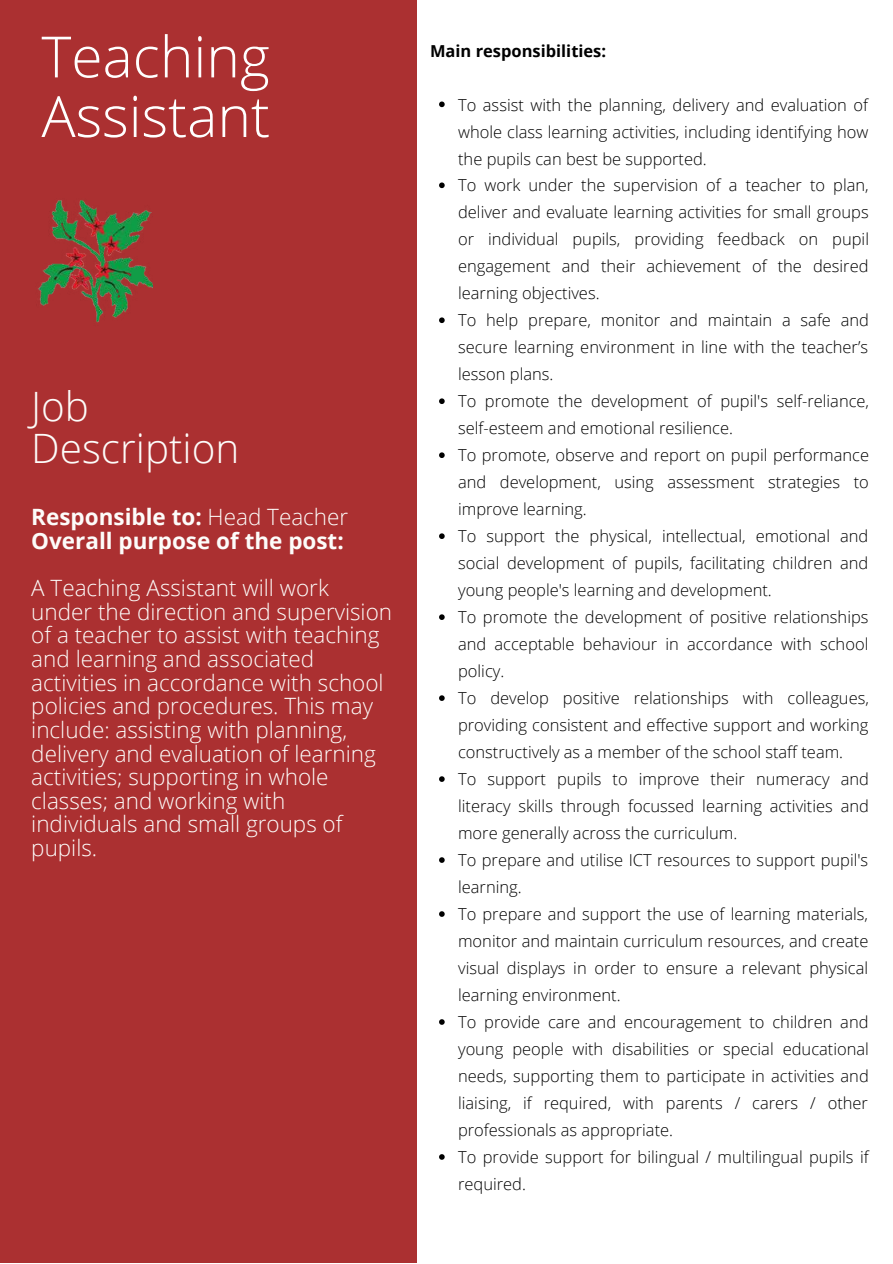
<style>
.page{position:relative;width:893px;height:1264px;background:#fff}
.page>*{position:absolute;margin:0;border:0;box-sizing:border-box;transform-origin:0 0}
.t1{font:300 57px/59.6px "Open Sans";color:#fff}
.t2{font:300 40.5px/42.8px "Open Sans";color:#fdfcfa}
.t3{font:300 22.5px/23.5px "Open Sans";color:#fdfcfa}
.t4{font:700 22.5px/23.5px "Open Sans";color:#fdfcfa}
.t5{font:300 16.5px/27px "Open Sans";color:#000}
.t6{font:700 16.5px "Open Sans";color:#000}
.s1{font-weight:300}
</style>
<div class="page">
<div style="left:0;top:0;width:416px;height:1262px;background:#ab3031"></div>
<img style="left:38px;top:200px;width:115px;height:123px">
<svg style="left:439px;top:101px;width:5px;height:6px"></svg>
<svg style="left:439px;top:182px;width:5px;height:6px"></svg>
<svg style="left:439px;top:317px;width:5px;height:6px"></svg>
<svg style="left:439px;top:398px;width:5px;height:6px"></svg>
<svg style="left:439px;top:452px;width:5px;height:6px"></svg>
<svg style="left:439px;top:533px;width:5px;height:6px"></svg>
<svg style="left:439px;top:614px;width:5px;height:6px"></svg>
<svg style="left:439px;top:695px;width:5px;height:6px"></svg>
<svg style="left:439px;top:776px;width:5px;height:6px"></svg>
<svg style="left:439px;top:857px;width:5px;height:5px"></svg>
<svg style="left:439px;top:911px;width:5px;height:5px"></svg>
<svg style="left:439px;top:1019px;width:5px;height:5px"></svg>
<svg style="left:439px;top:1154px;width:5px;height:5px"></svg>
<h1 class="t1" style="left:41px;top:25px;width:230px">Teaching<br>Assistant</h1>
<h2 class="t2" style="left:31px;top:383px;width:209px">Job<br>Description</h2>
<h3 class="t4" style="left:31px;top:505px;width:318px">Responsible to: <span class="s1">Head Teacher<br></span>Overall purpose of the post:</h3>
<p class="t3" style="left:31px;top:575px;width:362px">A Teaching Assistant will work under the direction and supervision of a teacher to assist with teaching and learning and associated activities in accordance with school policies and procedures. This may include: assisting with planning, delivery and evaluation of learning activities; supporting in whole classes; and working with individuals and small groups of pupils.</p>
<p class="t6" style="left:430px;top:39px;width:177px">Main responsibilities:</p>
<p class="t5" style="left:458px;top:91px;width:412px">To assist with the planning, delivery and evaluation of whole class learning activities, including identifying how the pupils can best be supported.<br>To work under the supervision of a teacher to plan, deliver and evaluate learning activities for small groups or individual pupils, providing feedback on pupil engagement and their achievement of the desired learning objectives.<br>To help prepare, monitor and maintain a safe and secure learning environment in line with the teacher’s lesson plans.<br>To promote the development of pupil's self-reliance, self-esteem and emotional resilience.<br>To promote, observe and report on pupil performance and development, using assessment strategies to improve learning.<br>To support the physical, intellectual, emotional and social development of pupils, facilitating children and young people's learning and development.<br>To promote the development of positive relationships and acceptable behaviour in accordance with school policy.<br>To develop positive relationships with colleagues, providing consistent and effective support and working constructively as a member of the school staff team.<br>To support pupils to improve their numeracy and literacy skills through focussed learning activities and more generally across the curriculum.<br>To prepare and utilise ICT resources to support pupil's learning.<br>To prepare and support the use of learning materials, monitor and maintain curriculum resources, and create visual displays in order to ensure a relevant physical learning environment.<br>To provide care and encouragement to children and young people with disabilities or special educational needs, supporting them to participate in activities and liaising, if required, with parents / carers / other professionals as appropriate.<br>To provide support for bilingual / multilingual pupils if required.</p>
</div>
